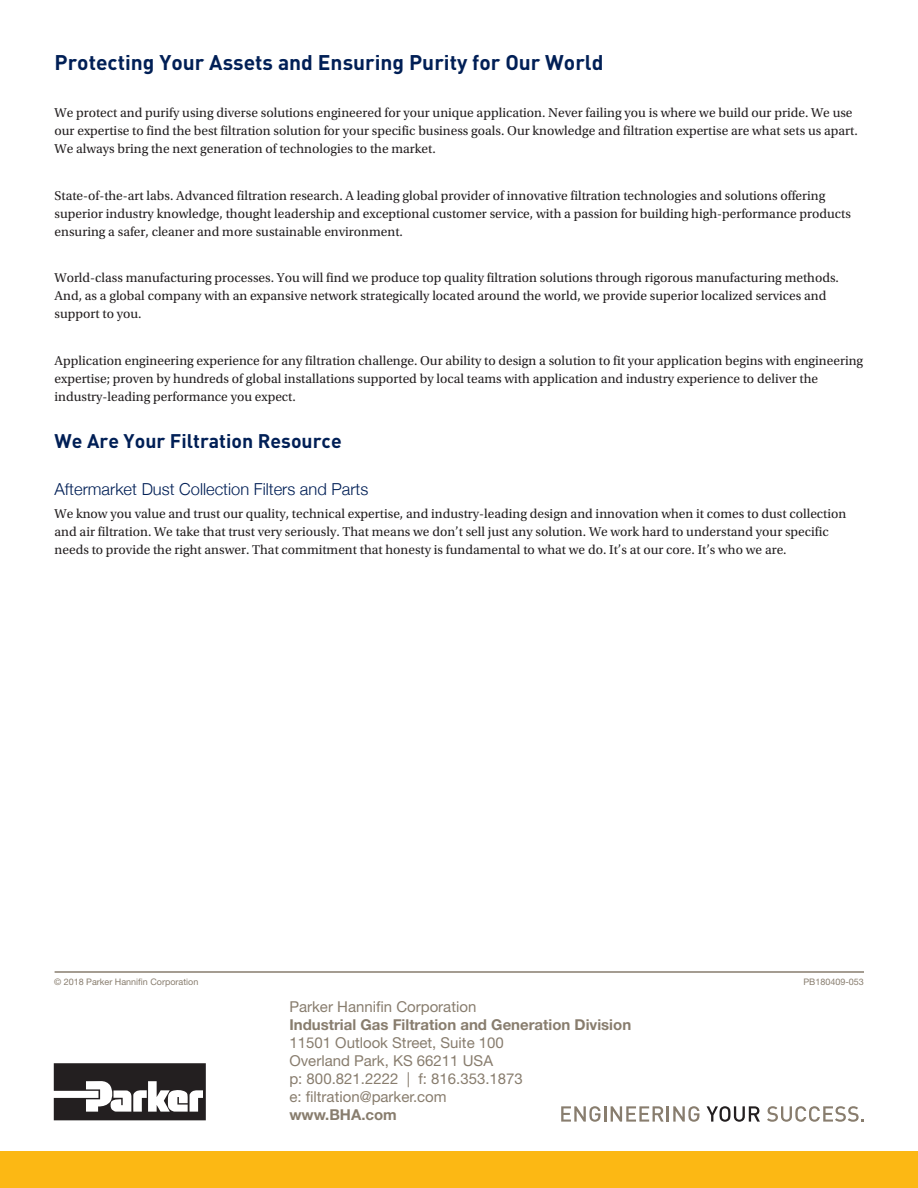
<style>
.page{position:relative;width:918px;height:1188px;background:#fff}
.page>*{position:absolute;margin:0;border:0;box-sizing:border-box;transform-origin:0 0}
.heading2{font:700 21px "DINOT";color:#001f56}
.heading2-2{font:700 19.5px "DINOT";color:#001f56}
.heading2-3{font:300 16.5px "Helvetica Neue";color:#001f56}
.t1{font:15px "Helvetica Neue LT Std";color:#887d6e}
.t2{font:700 15px "Helvetica Neue LT Std";color:#887d6e}
.heading2-4{font:13.5px/18px "Utopia Std";color:#231f20}
.t3{font:9px "Helvetica Neue LT Std";color:#887d6e}
</style>
<div class="page">
<hr style="left:55px;top:971px;width:809px;height:2px;background:#887d6e">
<svg style="left:54px;top:1063px;width:152px;height:57px"></svg>
<div style="left:0;top:1151px;width:918px;height:37px;background:#fcb814"></div>
<svg style="left:561px;top:1106px;width:138px;height:16px"></svg>
<svg style="left:707px;top:1106px;width:53px;height:16px"></svg>
<svg style="left:767px;top:1106px;width:97px;height:16px"></svg>
<p class="heading2" style="left:55px;top:48px;width:550px">Protecting Your Assets and Ensuring Purity for Our World</p>
<p class="heading2-4" style="left:55px;top:104px;width:805px">We protect and purify using diverse solutions engineered for your unique application. Never failing you is where we build our pride. We use our expertise to find the best filtration solution for your specific business goals. Our knowledge and filtration expertise are what sets us apart.<br>We always bring the next generation of technologies to the market.</p>
<p class="heading2-4" style="left:55px;top:187px;width:798px">State-of-the-art labs. Advanced filtration research. A leading global provider of innovative filtration technologies and solutions offering superior industry knowledge, thought leadership and exceptional customer service, with a passion for building high-performance products ensuring a safer, cleaner and more sustainable environment.</p>
<p class="heading2-4" style="left:55px;top:269px;width:786px">World-class manufacturing processes. You will find we produce top quality filtration solutions through rigorous manufacturing methods.<br>And, as a global company with an expansive network strategically located around the world, we provide superior localized services and support to you.</p>
<p class="heading2-4" style="left:55px;top:352px;width:810px">Application engineering experience for any filtration challenge. Our ability to design a solution to fit your application begins with engineering expertise; proven by hundreds of global installations supported by local teams with application and industry experience to deliver the industry-leading performance you expect.</p>
<p class="heading2-2" style="left:55px;top:428px;width:289px">We Are Your Filtration Resource</p>
<p class="heading2-3" style="left:55px;top:476px;width:315px">Aftermarket Dust Collection Filters and Parts</p>
<p class="heading2-4" style="left:55px;top:505px;width:793px">We know you value and trust our quality, technical expertise, and industry-leading design and innovation when it comes to dust collection and air filtration. We take that trust very seriously. That means we don’t sell just any solution. We work hard to understand your specific needs to provide the right answer. That commitment that honesty is fundamental to what we do. It’s at our core. It’s who we are.</p>
<p class="t3" style="left:54px;top:976px;width:146px">© 2018 Parker Hannifin Corporation</p>
<p class="t3" style="left:803px;top:976px;width:62px">PB180409-053</p>
<p class="t1" style="left:289px;top:997px;width:188px">Parker Hannifin Corporation</p>
<p class="t2" style="left:289px;top:1015px;width:343px">Industrial Gas Filtration and Generation Division</p>
<p class="t1" style="left:289px;top:1033px;width:216px">11501 Outlook Street, Suite 100</p>
<p class="t1" style="left:289px;top:1051px;width:205px">Overland Park, KS 66211 USA</p>
<p class="t1" style="left:289px;top:1069px;width:235px">p: 800.821.2222 | f: 816.353.1873</p>
<p class="t1" style="left:289px;top:1087px;width:159px">e: filtration@parker.com</p>
<p class="t2" style="left:289px;top:1105px;width:109px">www.BHA.com</p>
</div>
